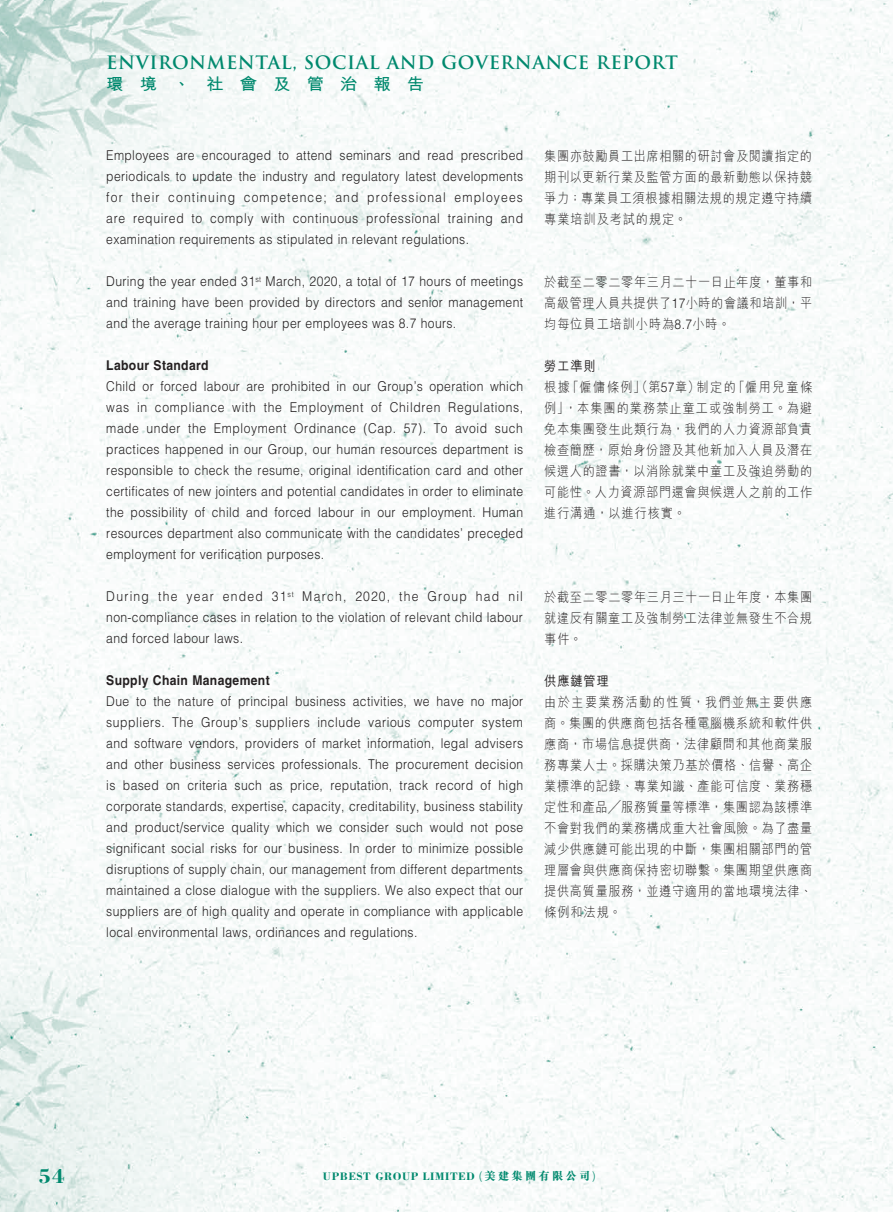
<style>
.page{position:relative;width:893px;height:1212px;background:#fff}
.page>*{position:absolute;margin:0;border:0;box-sizing:border-box;transform-origin:0 0}
.t1{font:700 21px "Bodoni Std";color:#00896e}
.t2{font:700 18px "Trajan Pro";letter-spacing:.03em;color:#00896e}
.t3{font:700 16.5px "M Hei HK";letter-spacing:.93em;color:#00896e;scale:1.05 1}
._00_txt{font:300 13.5px/21px "Helvetica LT Std";letter-spacing:.03em;color:#231f20;text-align:justify;scale:.9 1}
._000_txt_C{font:300 13.5px/21px "M Hei HK";letter-spacing:.055em;color:#231f20;text-align:justify;scale:.9 1}
._02_H2{font:700 13.5px "Helvetica LT Std";letter-spacing:.03em;color:#231f20;scale:.9 1}
._002_H2_C{font:500 13.5px "M Hei HK";letter-spacing:.08em;color:#231f20;scale:.9 1}
.t4{font:700 11.25px "Bodoni Std";letter-spacing:.05em;color:#00896e}
.s1{font-family:"Helvetica LT Std"}
.s2{font-family:"M Sung HK";font-weight:800}
</style>
<div class="page">
<img style="left:0;top:0;width:893px;height:1212px">
<h2 class="t2" style="left:106px;top:51px;width:573px">ENVIRONMENTAL, SOCIAL AND GOVERNANCE REPORT</h2>
<p class="t3" style="left:106px;top:72px;width:304px">環境、社會及管治報告</p>
<p class="_00_txt" style="left:106px;top:145px;width:465px">Employees are encouraged to attend seminars and read prescribed periodicals to update the industry and regulatory latest developments for their continuing competence; and professional employees are required to comply with continuous professional training and examination requirements as stipulated in relevant regulations.</p>
<p class="_00_txt" style="left:106px;top:271px;width:465px">During the year ended 31<sup>st</sup> March, 2020, a total of 17 hours of meetings and training have been provided by directors and senior management and the average training hour per employees was 8.7 hours.</p>
<p class="_02_H2" style="left:106px;top:357px;width:115px">Labour Standard</p>
<p class="_00_txt" style="left:106px;top:376px;width:465px">Child or forced labour are prohibited in our Group’s operation which was in compliance with the Employment of Children Regulations, made under the Employment Ordinance (Cap. 57). To avoid such practices happened in our Group, our human resources department is responsible to check the resume, original identification card and other certificates of new jointers and potential candidates in order to eliminate the possibility of child and forced labour in our employment. Human resources department also communicate with the candidates’ preceded employment for verification purposes.</p>
<p class="_00_txt" style="left:106px;top:586px;width:464px">During the year ended 31<sup>st</sup> March, 2020, the Group had nil non-compliance cases in relation to the violation of relevant child labour and forced labour laws.</p>
<p class="_02_H2" style="left:106px;top:672px;width:183px">Supply Chain Management</p>
<p class="_00_txt" style="left:106px;top:691px;width:465px">Due to the nature of principal business activities, we have no major suppliers. The Group’s suppliers include various computer system and software vendors, providers of market information, legal advisers and other business services professionals. The procurement decision is based on criteria such as price, reputation, track record of high corporate standards, expertise, capacity, creditability, business stability and product/service quality which we consider such would not pose significant social risks for our business. In order to minimize possible disruptions of supply chain, our management from different departments maintained a close dialogue with the suppliers. We also expect that our suppliers are of high quality and operate in compliance with applicable local environmental laws, ordinances and regulations.</p>
<p class="_000_txt_C" style="left:544px;top:145px;width:299px">集團亦鼓勵員工出席相關的研討會及閱讀指定的期刊以更新行業及監管方面的最新動態以保持競爭力；專業員工須根據相關法規的規定遵守持續專業培訓及考試的規定。</p>
<p class="_000_txt_C" style="left:544px;top:271px;width:299px">於截至二零二零年三月二十一日止年度，董事和高級管理人員共提供了<span class="s1">17</span>小時的會議和培訓，平均每位員工培訓小時為<span class="s1">8.7</span>小時。</p>
<p class="_002_H2_C" style="left:544px;top:356px;width:59px">勞工準則</p>
<p class="_000_txt_C" style="left:544px;top:376px;width:299px">根據「僱傭條例」（第<span class="s1">57</span>章）制定的「僱用兒童條例」，本集團的業務禁止童工或強制勞工。為避免本集團發生此類行為，我們的人力資源部負責檢查簡歷，原始身份證及其他新加入人員及潛在候選人的證書，以消除就業中童工及強迫勞動的可能性。人力資源部門還會與候選人之前的工作進行溝通，以進行核實。</p>
<p class="_000_txt_C" style="left:544px;top:586px;width:299px">於截至二零二零年三月三十一日止年度，本集團就違反有關童工及強制勞工法律並無發生不合規事件。</p>
<p class="_002_H2_C" style="left:544px;top:671px;width:73px">供應鏈管理</p>
<p class="_000_txt_C" style="left:544px;top:691px;width:299px">由於主要業務活動的性質，我們並無主要供應商。集團的供應商包括各種電腦機系統和軟件供應商，市場信息提供商，法律顧問和其他商業服務專業人士。採購決策乃基於價格、信譽、高企業標準的記錄、專業知識、產能可信度、業務穩定性和產品╱服務質量等標準，集團認為該標準不會對我們的業務構成重大社會風險。為了盡量減少供應鏈可能出現的中斷，集團相關部門的管理層會與供應商保持密切聯繫。集團期望供應商提供高質量服務，並遵守適用的當地環境法律、條例和法規。</p>
<h1 class="t1" style="left:39px;top:1163px;width:28px">54</h1>
<p class="t4" style="left:323px;top:1169px;width:274px">UPBEST GROUP LIMITED <span class="s2">( 美建集團有限公司 )</span></p>
</div>
